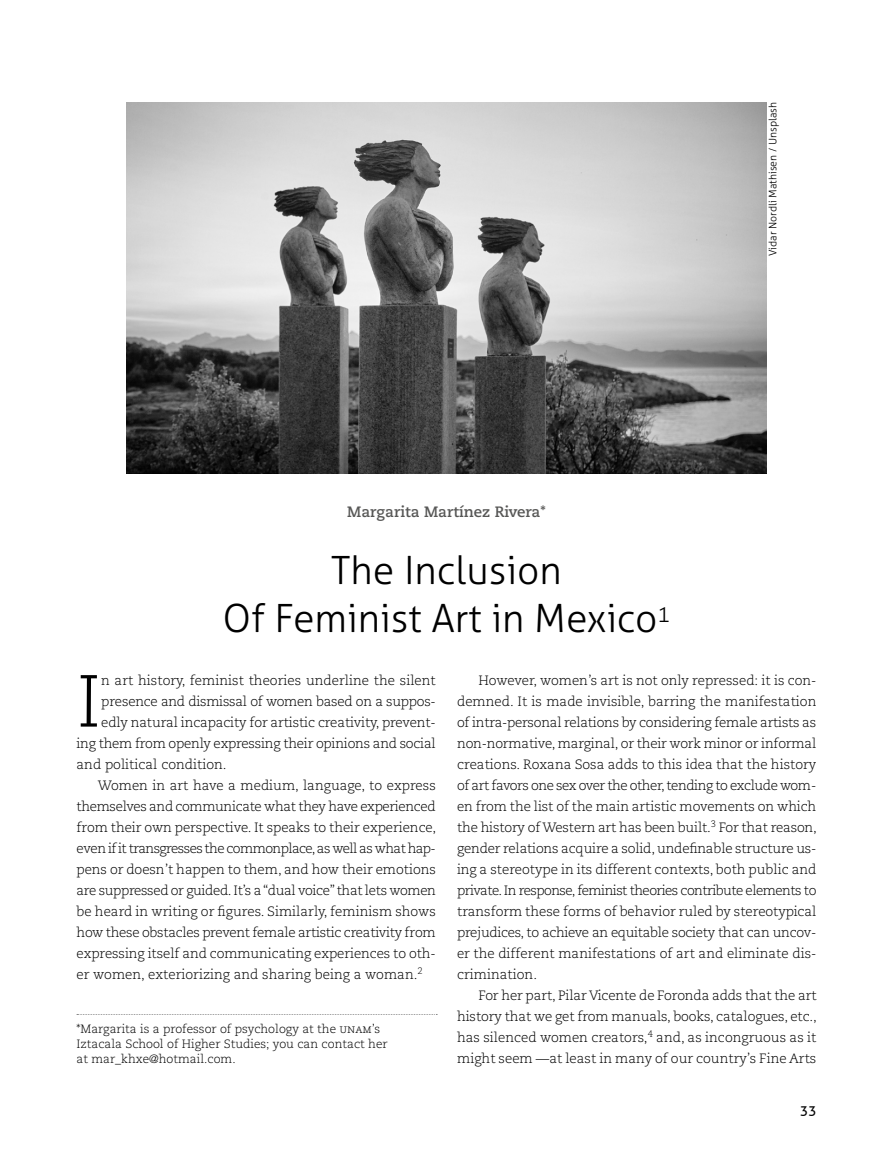
<style>
.page{position:relative;width:893px;height:1149px;background:#fff}
.page>*{position:absolute;margin:0;border:0;box-sizing:border-box;transform-origin:0 0}
.t1{font:300 73.5px "Caecilia LT Std";color:#000}
.t2{font:300 39px/48px "Aller";color:#000;text-align:center}
.t3{font:700 15px "Caecilia LT Std";color:#575756}
.t4{font:300 13.5px/21px "Caecilia LT Std";letter-spacing:-.005em;color:#000;text-align:justify}
.t5{font:300 13.5px "Caecilia LT Std";letter-spacing:-.025em;color:#000}
.t6{font:300 13.5px "Caecilia LT Std";letter-spacing:-.045em;color:#000}
.t7{font:13.5px "Aller";color:#000}
.t8{font:300 12px/15px "Caecilia LT Std";color:#000}
.t9{font:300 10.5px "Aller";color:#000}
</style>
<div class="page">
<img style="left:126px;top:102px;width:640px;height:371px">
<p class="t3" style="left:347px;top:503px;width:200px">Margarita Martínez Rivera*</p>
<h2 class="t2" style="left:223px;top:545px;width:449px">The Inclusion<br>Of Feminist Art in Mexico<sup>1</sup></h2>
<p class="t9" style="left:766px;top:256px;width:156px;rotate:-90deg">Vidar Nordli Mathisen / Unsplash</p>
<h1 class="t1" style="left:77px;top:659px;width:26px">I</h1>
<p class="t4" style="left:101px;top:669px;width:336px">n art history, feminist theories underline the silent</p>
<p class="t4" style="left:101px;top:690px;width:336px">presence and dismissal of women based on a suppos-</p>
<p class="t4" style="left:101px;top:711px;width:336px">edly natural incapacity for artistic creativity, prevent-</p>
<p class="t4" style="left:77px;top:732px;width:361px">ing them from openly expressing their opinions and social</p>
<p class="t4" style="left:77px;top:753px;width:152px">and political condition.</p>
<p class="t4" style="left:98px;top:774px;width:340px">Women in art have a medium, language, to express</p>
<p class="t5" style="left:77px;top:798px;width:361px">themselves and communicate what they have experienced</p>
<p class="t4" style="left:77px;top:816px;width:361px">from their own perspective. It speaks to their experience,</p>
<p class="t6" style="left:77px;top:840px;width:361px">even if it transgresses the commonplace, as well as what hap-</p>
<p class="t4" style="left:77px;top:858px;width:361px">pens or doesn’t happen to them, and how their emotions</p>
<p class="t5" style="left:77px;top:882px;width:361px">are suppressed or guided. It’s a “dual voice” that lets women</p>
<p class="t4" style="left:77px;top:900px;width:361px">be heard in writing or figures. Similarly, feminism shows</p>
<p class="t4" style="left:77px;top:921px;width:361px">how these obstacles prevent female artistic creativity from</p>
<p class="t4" style="left:77px;top:942px;width:361px">expressing itself and communicating experiences to oth-</p>
<p class="t4" style="left:77px;top:963px;width:348px">er women, exteriorizing and sharing being a woman.<sup>2</sup></p>
<p class="t8" style="left:77px;top:1020px;width:313px">*Margarita is a professor of psychology at the unam’s<br>Iztacala School of Higher Studies; you can contact her at mar_khxe@hotmail.com.</p>
<p class="t4" style="left:457px;top:669px;width:361px;text-indent:21px">However, women’s art is not only repressed: it is con&shy;demned. It is made invisible, barring the manifestation of intra-personal relations by considering female artists as non-normative, marginal, or their work minor or informal creations. Roxana Sosa adds to this idea that the history of art favors one sex over the other, tending to exclude wom&shy;en from the list of the main artistic movements on which the history of Western art has been built.<sup>3</sup> For that reason, gender relations acquire a solid, undefinable structure us&shy;ing a stereotype in its different contexts, both public and private. In response, feminist theories contribute elements to transform these forms of behavior ruled by stereotypical prejudices, to achieve an equitable society that can uncov&shy;er the different manifestations of art and eliminate dis&shy;crimination.</p>
<p class="t4" style="left:457px;top:984px;width:361px;text-indent:21px">For her part, Pilar Vicente de Foronda adds that the art history that we get from manuals, books, catalogues, etc., has silenced women creators,<sup>4</sup> and, as incongruous as it might seem —at least in many of our country’s Fine Arts</p>
<p class="t7" style="left:800px;top:1101px;width:18px">33</p>
</div>
